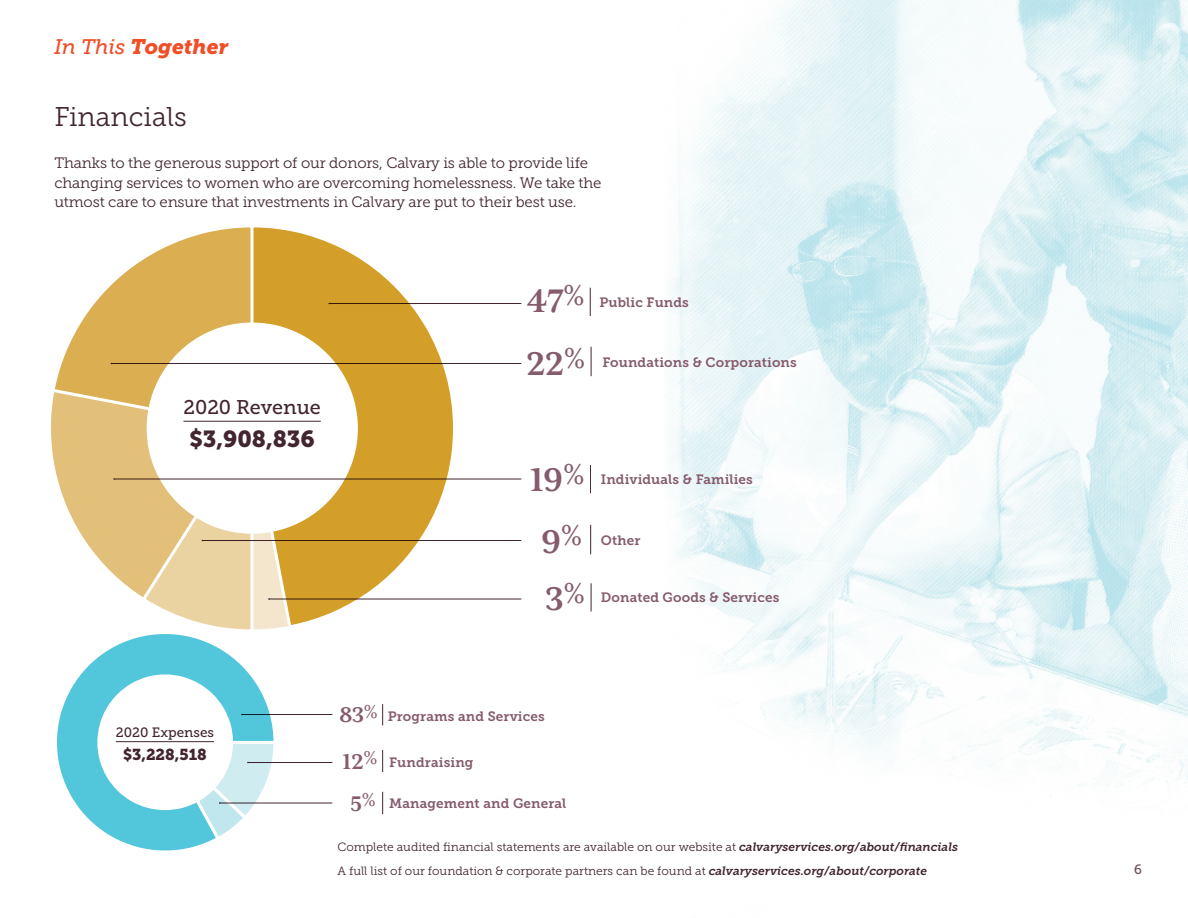
<style>
.page{position:relative;width:1188px;height:918px;background:#fff}
.page>*{position:absolute;margin:0;border:0;box-sizing:border-box;transform-origin:0 0}
.t1{font:700 37.5px "Mrs Eaves XL Serif OT";color:#855b6d}
.t2{font:27px "Museo Slab 300";color:#422530}
.t3{font:23.1px "Museo Slab 900";color:#422530}
.t4{font:italic 21px "Museo Slab 900";color:#f04e27}
.t5{font:19.8px "Museo Slab 500";color:#422530}
.t6{font:15.75px "Museo Slab 900";color:#422530}
.t7{font:15px/19.5px "Museo Slab 300";letter-spacing:-.01em;color:#422530}
.t8{font:13.5px "Museo Slab 700";letter-spacing:.01em;color:#855b6d}
.t9{font:13.5px "Museo Slab 500";color:#422530}
.t10{font:13.5px "Museo Cyrl 500";color:#6a5258}
.t11{font:12px/23.4px "Museo Slab 300";color:#422530}
.s1{font-family:"Museo Slab 500"}
.s2{font-family:"Mrs Eaves XL Serif OT";font-weight:700;font-size:24.3px}
.s3{font-family:"Mrs Eaves XL Serif OT";font-size:21.45px}
.s4{font-family:"Museo Slab 700";font-style:italic}
</style>
<div class="page">
<img style="left:670px;top:0;width:518px;height:793px">
<svg style="left:382px;top:792px;width:1px;height:22px"></svg>
<svg style="left:57px;top:634px;width:191px;height:217px"></svg>
<svg style="left:356px;top:256px;width:101px;height:343px"></svg>
<svg style="left:590px;top:465px;width:1px;height:28px"></svg>
<svg style="left:590px;top:525px;width:1px;height:29px"></svg>
<svg style="left:591px;top:583px;width:1px;height:29px"></svg>
<svg style="left:382px;top:704px;width:1px;height:22px"></svg>
<svg style="left:382px;top:750px;width:1px;height:22px"></svg>
<svg style="left:590px;top:288px;width:1px;height:28px"></svg>
<svg style="left:591px;top:347px;width:1px;height:29px"></svg>
<hr style="left:242px;top:714px;width:90px;height:1px;background:#422530">
<hr style="left:248px;top:762px;width:84px;height:1px;background:#422530">
<hr style="left:220px;top:803px;width:112px;height:1px;background:#422530">
<svg style="left:96px;top:673px;width:182px;height:170px"></svg>
<hr style="left:111px;top:363px;width:410px;height:1px;background:#422530">
<hr style="left:114px;top:479px;width:407px;height:1px;background:#422530">
<hr style="left:329px;top:303px;width:192px;height:1px;background:#422530">
<hr style="left:202px;top:540px;width:319px;height:1px;background:#422530">
<hr style="left:269px;top:599px;width:252px;height:1px;background:#422530">
<svg style="left:51px;top:227px;width:305px;height:403px"></svg>
<hr style="left:116px;top:741px;width:98px;height:1px;background:#422530">
<hr style="left:183px;top:421px;width:138px;height:1px;background:#422530">
<h3 class="t4" style="left:54px;top:35px;width:176px"><span class="s1">In This</span> Together</h3>
<h2 class="t2" style="left:54px;top:102px;width:134px">Financials</h2>
<p class="t7" style="left:54px;top:154px;width:549px">Thanks to the generous support of our donors, Calvary is able to provide life changing services to women who are overcoming homelessness. We take the utmost care to ensure that investments in Calvary are put to their best use.</p>
<h1 class="t1" style="left:527px;top:282px;width:60px">47<sup>%</sup></h1>
<p class="t8" style="left:599px;top:295px;width:91px">Public Funds</p>
<h3 class="t5" style="left:183px;top:397px;width:139px">2020 Revenue</h3>
<h3 class="t3" style="left:189px;top:426px;width:127px">$3,908,836</h3>
<h1 class="t1" style="left:527px;top:345px;width:60px">22<sup>%</sup></h1>
<p class="t8" style="left:602px;top:355px;width:196px">Foundations &amp; Corporations</p>
<h1 class="t1" style="left:530px;top:461px;width:56px">19<sup>%</sup></h1>
<p class="t8" style="left:601px;top:472px;width:154px">Individuals &amp; Families</p>
<h1 class="t1" style="left:541px;top:523px;width:43px">9<sup>%</sup></h1>
<p class="t8" style="left:601px;top:532px;width:41px">Other</p>
<h1 class="t1" style="left:545px;top:580px;width:42px">3<sup>%</sup></h1>
<p class="t8" style="left:601px;top:590px;width:180px">Donated Goods &amp; Services</p>
<p class="t9" style="left:116px;top:725px;width:100px">2020 Expenses</p>
<p class="t6" style="left:123px;top:745px;width:85px">$3,228,518</p>
<p class="t8" style="left:339px;top:709px;width:207px"><span class="s2">83</span><sup>%</sup> Programs and Services</p>
<p class="t8" style="left:343px;top:755px;width:132px"><span class="s2">12</span><sup>%</sup> Fundraising</p>
<p class="t8" style="left:350px;top:796px;width:218px"><span class="s2">5</span><span class="s3">%</span> Management and General</p>
<p class="t11" style="left:338px;top:835px;width:622px">Complete audited financial statements are available on our website at <span class="s4">calvaryservices.org/about/financials<br></span>A full list of our foundation &amp; corporate partners can be found at <span class="s4">calvaryservices.org/about/corporate</span></p>
<p class="t10" style="left:1134px;top:862px;width:9px">6</p>
</div>
